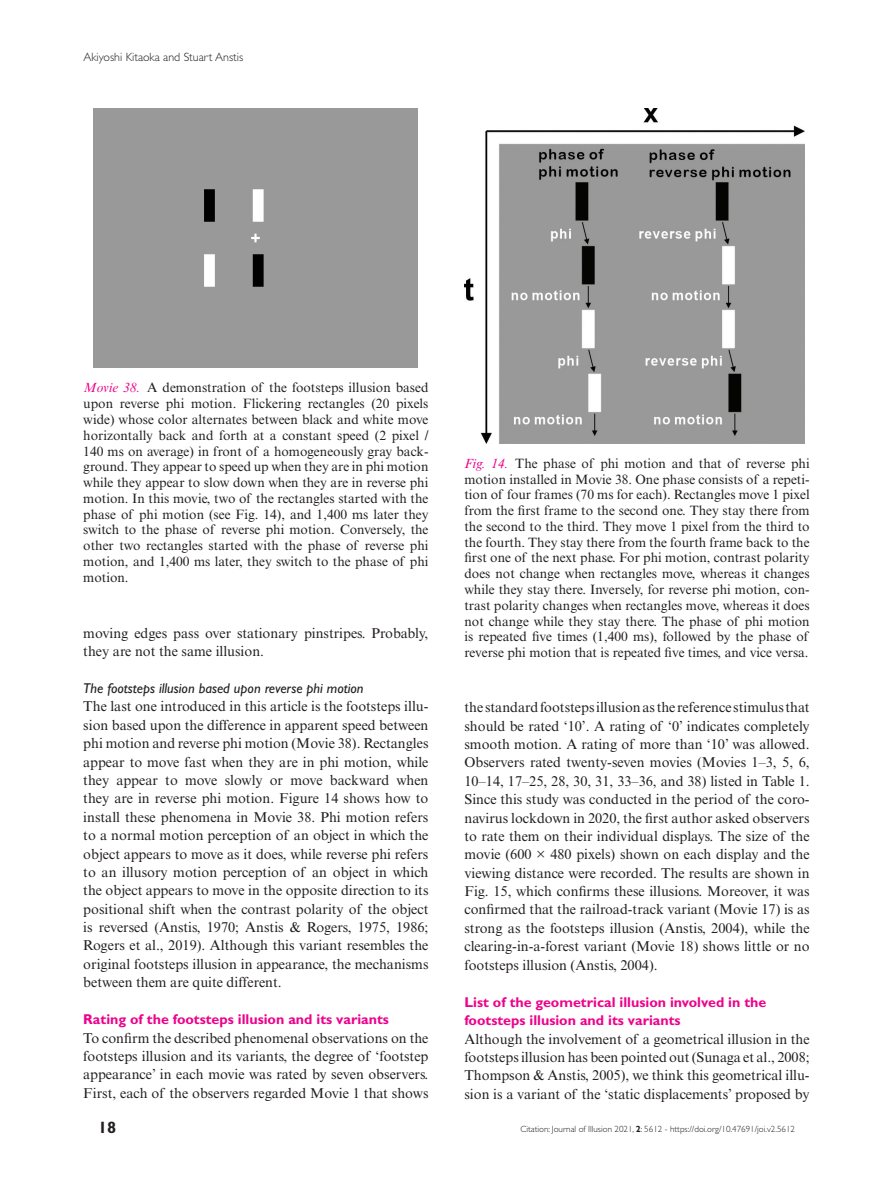
<style>
.page{position:relative;width:893px;height:1191px;background:#fff}
.page>*{position:absolute;margin:0;border:0;box-sizing:border-box;transform-origin:0 0}
.t1{font:700 16.5px "Gill Sans Std";color:#231f20}
.TX{font:14.25px/18.3px "Times New Roman MT Std";color:#231f20;text-align:justify}
.t2{font:700 14.25px/18.3px "Gill Sans Std";color:#ed028c}
.TXI{font:14.25px/18.3px "Times New Roman MT Std";color:#231f20}
.t3{font:italic 14.25px "Gill Sans Std";color:#231f20}
.FC{font:13.5px/15.8px "Times New Roman MT Std";color:#231f20;text-align:justify}
.t4{font:300 12px "Gill Sans Std";color:#231f20}
.t5{font:300 9px "Gill Sans Std";color:#231f20}
.s1{font-style:italic;color:#ed028c}
.s2{font-weight:700}
</style>
<div class="page">
<div style="left:94px;top:108px;width:324px;height:260px;background:#999"></div>
<img style="left:464px;top:108px;width:341px;height:335px">
<p class="t4" style="left:83px;top:50px;width:162px">Akiyoshi Kitaoka and Stuart Anstis</p>
<p class="FC" style="left:83px;top:380px;width:347px"><span class="s1">Movie 38.</span> A demonstration of the footsteps illusion based upon reverse phi motion. Flickering rectangles (20 pixels wide) whose color alternates between black and white move horizontally back and forth at a constant speed (2 pixel / 140 ms on average) in front of a homogeneously gray back&shy;ground. They appear to speed up when they are in phi motion while they appear to slow down when they are in reverse phi motion. In this movie, two of the rectangles started with the phase of phi motion (see Fig. 14), and 1,400 ms later they switch to the phase of reverse phi motion. Conversely, the other two rectangles started with the phase of reverse phi motion, and 1,400 ms later, they switch to the phase of phi motion.</p>
<p class="TXI" style="left:83px;top:623px;width:347px">moving edges pass over stationary pinstripes. Probably, they are not the same illusion.</p>
<h2 class="t3" style="left:83px;top:680px;width:282px">The footsteps illusion based upon reverse phi motion</h2>
<p class="TX" style="left:83px;top:697px;width:347px">The last one introduced in this article is the footsteps illu&shy;sion based upon the difference in apparent speed between phi motion and reverse phi motion (Movie 38). Rectangles appear to move fast when they are in phi motion, while they appear to move slowly or move backward when they are in reverse phi motion. Figure 14 shows how to install these phenomena in Movie 38. Phi motion refers to a normal motion perception of an object in which the object appears to move as it does, while reverse phi refers to an illusory motion perception of an object in which the object appears to move in the opposite direction to its positional shift when the contrast polarity of the object is reversed (Anstis, 1970; Anstis &amp; Rogers, 1975, 1986; Rogers et al., 2019). Although this variant resembles the original footsteps illusion in appearance, the mechanisms between them are quite different.</p>
<h1 class="t2" style="left:83px;top:1010px;width:307px">Rating of the footsteps illusion and its variants</h1>
<p class="TX" style="left:83px;top:1028px;width:347px">To confirm the described phenomenal observations on the footsteps illusion and its variants, the degree of ‘footstep appearance’ in each movie was rated by seven observers.<br>First, each of the observers regarded Movie 1 that shows</p>
<p class="FC" style="left:464px;top:455px;width:347px"><span class="s1">Fig. 14.</span> The phase of phi motion and that of reverse phi motion installed in Movie 38. One phase consists of a repeti&shy;tion of four frames (70 ms for each). Rectangles move 1 pixel from the first frame to the second one. They stay there from the second to the third. They move 1 pixel from the third to the fourth. They stay there from the fourth frame back to the first one of the next phase. For phi motion, contrast polarity does not change when rectangles move, whereas it changes while they stay there. Inversely, for reverse phi motion, con&shy;trast polarity changes when rectangles move, whereas it does not change while they stay there. The phase of phi motion is repeated five times (1,400 ms), followed by the phase of reverse phi motion that is repeated five times, and vice versa.</p>
<p class="TX" style="left:464px;top:698px;width:347px">the standard footsteps illusion as the reference stimulus that should be rated ‘10’. A rating of ‘0’ indicates completely smooth motion. A rating of more than ‘10’ was allowed.<br>Observers rated twenty-seven movies (Movies 1–3, 5, 6, 10–14, 17–25, 28, 30, 31, 33–36, and 38) listed in Table 1.<br>Since this study was conducted in the period of the coro&shy;navirus lockdown in 2020, the first author asked observers to rate them on their individual displays. The size of the movie (600 × 480 pixels) shown on each display and the viewing distance were recorded. The results are shown in Fig. 15, which confirms these illusions. Moreover, it was confirmed that the railroad-track variant (Movie 17) is as strong as the footsteps illusion (Anstis, 2004), while the clearing-in-a-forest variant (Movie 18) shows little or no footsteps illusion (Anstis, 2004).</p>
<h1 class="t2" style="left:464px;top:992px;width:303px">List of the geometrical illusion involved in the footsteps illusion and its variants</h1>
<p class="TX" style="left:464px;top:1029px;width:347px">Although the involvement of a geometrical illusion in the footsteps illusion has been pointed out (Sunaga et al., 2008; Thompson &amp; Anstis, 2005), we think this geometrical illu&shy;sion is a variant of the ‘static displacements’ proposed by</p>
<p class="t1" style="left:98px;top:1117px;width:20px">18</p>
<p class="t5" style="left:520px;top:1124px;width:276px">Citation: Journal of Illusion 2021, <span class="s2">2</span>: 5612 - https://doi.org/10.47691/joi.v2.5612</p>
</div>
